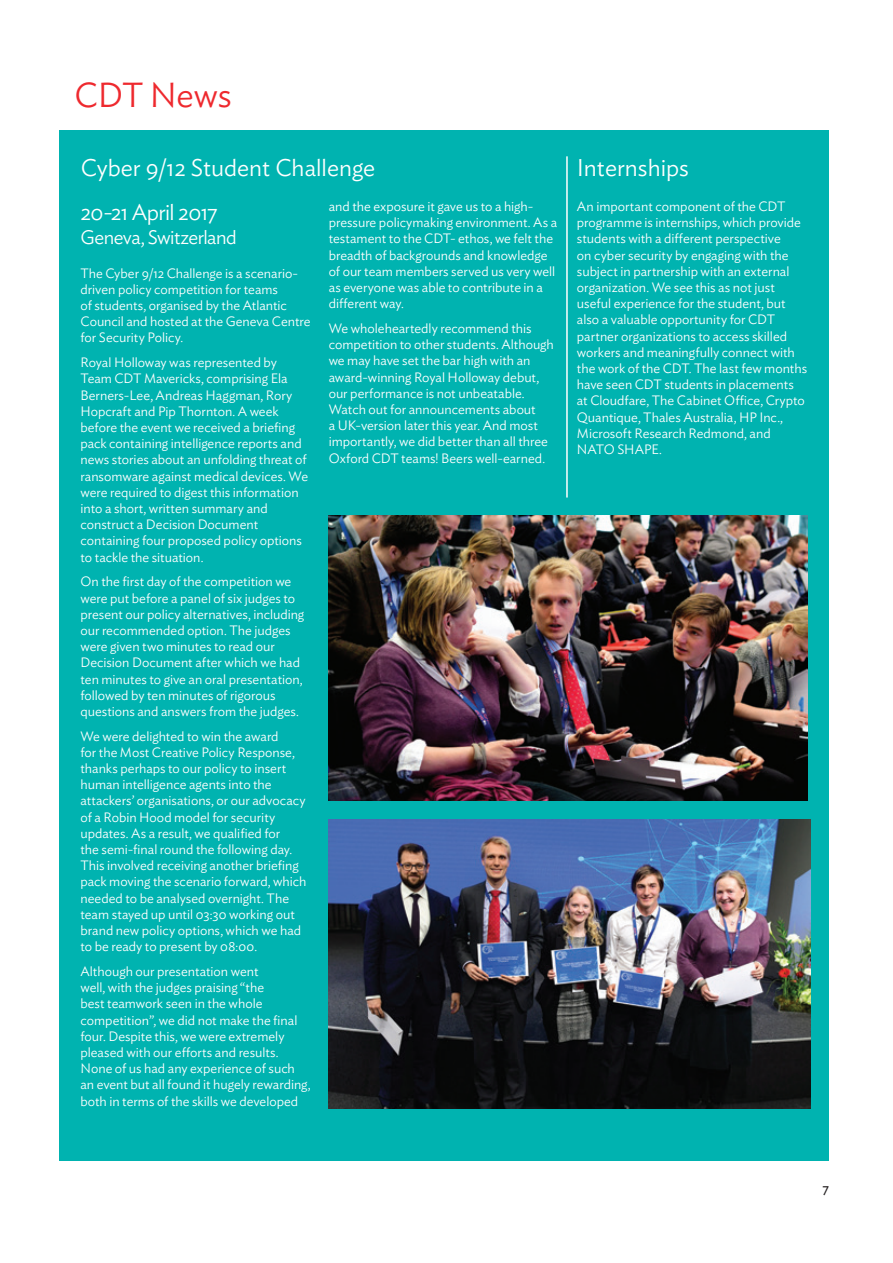
<style>
.page{position:relative;width:893px;height:1263px;background:#fff}
.page>*{position:absolute;margin:0;border:0;box-sizing:border-box;transform-origin:0 0}
.t1{font:300 34.5px "Ideal Sans";letter-spacing:-.005em;color:#ee292e}
.t2{font:300 24px "Ideal Sans";color:#fff}
.t3{font:300 22.5px "Ideal Sans";letter-spacing:-.03em;color:#fff}
.t4{font:300 19.5px "Ideal Sans";letter-spacing:-.03em;color:#fff}
.t5{font:300 13.5px/16.2px "Ideal Sans";color:#fff}
.t6{font:13.5px "Ideal Sans";color:#231f20}
</style>
<div class="page">
<div style="left:60px;top:131px;width:769px;height:1030px;background:#00b3b0"></div>
<img style="left:329px;top:819px;width:481px;height:289px">
<img style="left:329px;top:516px;width:478px;height:285px">
<hr style="left:566px;top:156px;width:2px;height:341px;background:#fff">
<h1 class="t1" style="left:74px;top:69px;width:159px">CDT News</h1>
<h2 class="t2" style="left:81px;top:149px;width:296px">Cyber 9/12 Student Challenge</h2>
<h2 class="t2" style="left:577px;top:149px;width:113px">Internships</h2>
<h3 class="t3" style="left:80px;top:195px;width:139px">20-21 April 2017</h3>
<h3 class="t4" style="left:80px;top:223px;width:158px">Geneva, Switzerland</h3>
<p class="t5" style="left:80px;top:264px;width:232px">The Cyber 9/12 Challenge is a scenario&shy;driven policy competition for teams<br>of students, organised by the Atlantic Council and hosted at the Geneva Centre for Security Policy.</p>
<p class="t5" style="left:80px;top:353px;width:229px">Royal Holloway was represented by Team CDT Mavericks, comprising Ela Berners-Lee, Andreas Haggman, Rory Hopcraft and Pip Thornton. A week before the event we received a briefing pack containing intelligence reports and news stories about an unfolding threat of ransomware against medical devices. We were required to digest this information into a short, written summary and construct a Decision Document containing four proposed policy options to tackle the situation.</p>
<p class="t5" style="left:80px;top:572px;width:225px">On the first day of the competition we were put before a panel of six judges to present our policy alternatives, including our recommended option. The judges were given two minutes to read our Decision Document after which we had ten minutes to give an oral presentation, followed by ten minutes of rigorous questions and answers from the judges.</p>
<p class="t5" style="left:80px;top:727px;width:228px">We were delighted to win the award<br>for the Most Creative Policy Response, thanks perhaps to our policy to insert human intelligence agents into the attackers’ organisations, or our advocacy of a Robin Hood model for security updates. As a result, we qualified for<br>the semi-final round the following day.<br>This involved receiving another briefing pack moving the scenario forward, which needed to be analysed overnight. The team stayed up until 03:30 working out brand new policy options, which we had to be ready to present by 08:00.</p>
<p class="t5" style="left:80px;top:962px;width:232px">Although our presentation went<br>well, with the judges praising “the<br>best teamwork seen in the whole competition”, we did not make the final four. Despite this, we were extremely pleased with our efforts and results.<br>None of us had any experience of such an event but all found it hugely rewarding, both in terms of the skills we developed</p>
<p class="t5" style="left:329px;top:197px;width:230px">and the exposure it gave us to a high&shy;pressure policymaking environment. As a testament to the CDT- ethos, we felt the breadth of backgrounds and knowledge of our team members served us very well as everyone was able to contribute in a different way.</p>
<p class="t5" style="left:329px;top:319px;width:227px">We wholeheartedly recommend this competition to other students. Although we may have set the bar high with an award-winning Royal Holloway debut, our performance is not unbeatable.<br>Watch out for announcements about<br>a UK-version later this year. And most importantly, we did better than all three Oxford CDT teams! Beers well-earned.</p>
<p class="t5" style="left:577px;top:197px;width:232px">An important component of the CDT programme is internships, which provide students with a different perspective<br>on cyber security by engaging with the subject in partnership with an external organization. We see this as not just useful experience for the student, but also a valuable opportunity for CDT partner organizations to access skilled workers and meaningfully connect with the work of the CDT. The last few months have seen CDT students in placements at Cloudfare, The Cabinet Office, Crypto Quantique, Thales Australia, HP Inc., Microsoft Research Redmond, and NATO SHAPE.</p>
<p class="t6" style="left:822px;top:1178px;width:8px">7</p>
</div>
